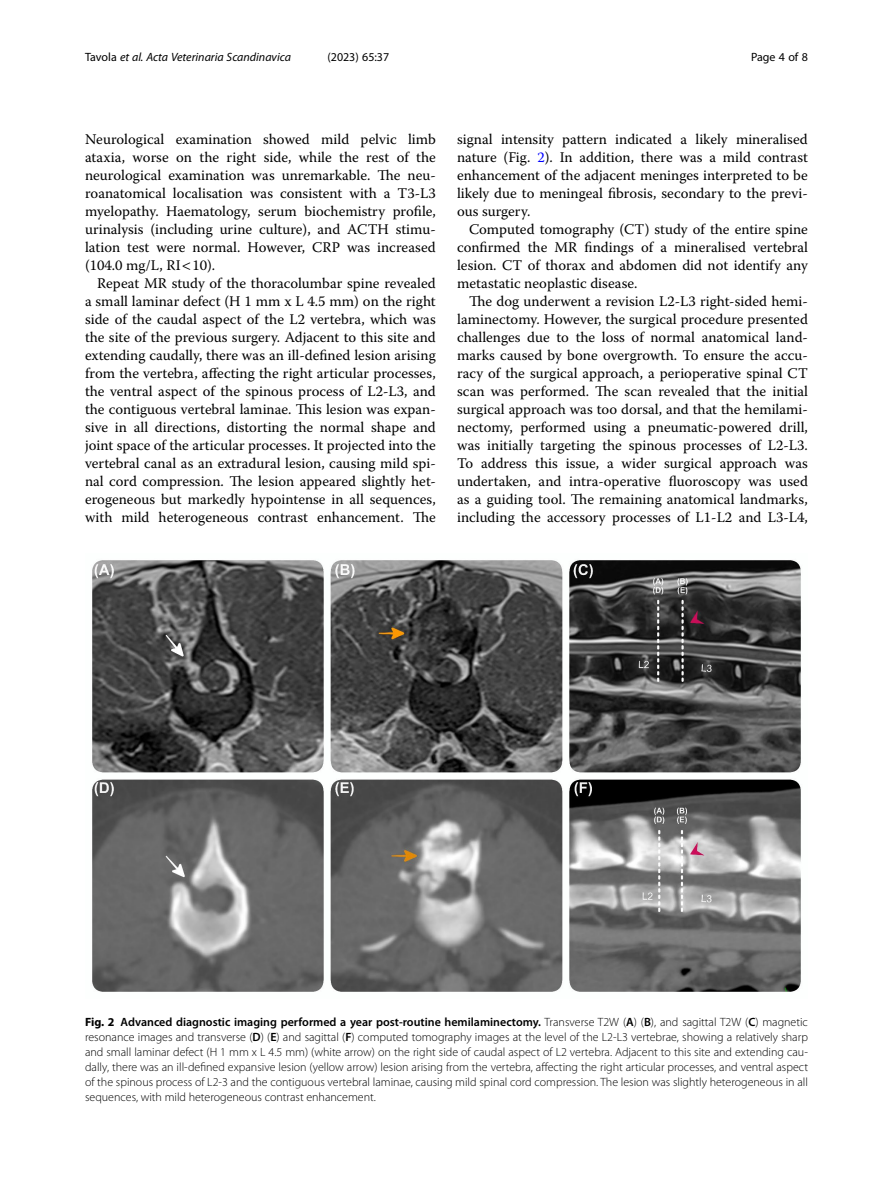
<style>
.page{position:relative;width:893px;height:1191px;background:#fff}
.page>*{position:absolute;margin:0;border:0;box-sizing:border-box;transform-origin:0 0}
.Body_Text_Indent{font:14.7px/18px "Warnock Pro";color:#000;text-align:justify}
.Figure_Caption{font:300 12px/15px "Myriad Pro";color:#000;text-align:justify}
.t1{font:italic 12px "Myriad Pro";color:#000}
.t2{font:12px "Myriad Pro";color:#000}
.s1{font-style:normal}
.s2{color:#00f}
.s3{font-weight:700}
.s4{font-weight:600}
</style>
<div class="page">
<img style="left:92px;top:560px;width:709px;height:432px">
<p class="t1" style="left:85px;top:50px;width:207px"><span class="s1">Tavola</span> et al. Acta Veterinaria Scandinavica</p>
<p class="t2" style="left:327px;top:50px;width:63px">(2023) 65:37</p>
<p class="t2" style="left:751px;top:50px;width:58px">Page 4 of 8</p>
<p class="Body_Text_Indent" style="left:85px;top:130px;width:352px">Neurological examination showed mild pelvic limb ataxia, worse on the right side, while the rest of the neurological examination was unremarkable. The neu&shy;roanatomical localisation was consistent with a T3-L3 myelopathy. Haematology, serum biochemistry profile, urinalysis (including urine culture), and ACTH stimu&shy;lation test were normal. However, CRP was increased (104.0 mg/L, RI 10).</p>
<p class="Body_Text_Indent" style="left:85px;top:274px;width:352px;text-indent:12px">Repeat MR study of the thoracolumbar spine revealed a small laminar defect (H 1 mm x L 4.5 mm) on the right side of the caudal aspect of the L2 vertebra, which was the site of the previous surgery. Adjacent to this site and extending caudally, there was an ill-defined lesion arising from the vertebra, affecting the right articular processes, the ventral aspect of the spinous process of L2-L3, and the contiguous vertebral laminae. This lesion was expan&shy;sive in all directions, distorting the normal shape and joint space of the articular processes. It projected into the vertebral canal as an extradural lesion, causing mild spi&shy;nal cord compression. The lesion appeared slightly het&shy;erogeneous but markedly hypointense in all sequences, with mild heterogeneous contrast enhancement. The</p>
<p class="Body_Text_Indent" style="left:457px;top:130px;width:352px">signal intensity pattern indicated a likely mineralised nature (Fig. <span class="s2">2</span>). In addition, there was a mild contrast enhancement of the adjacent meninges interpreted to be likely due to meningeal fibrosis, secondary to the previ&shy;ous surgery.</p>
<p class="Body_Text_Indent" style="left:457px;top:220px;width:352px;text-indent:12px">Computed tomography (CT) study of the entire spine confirmed the MR findings of a mineralised vertebral lesion. CT of thorax and abdomen did not identify any metastatic neoplastic disease.</p>
<p class="Body_Text_Indent" style="left:457px;top:292px;width:352px;text-indent:12px">The dog underwent a revision L2-L3 right-sided hemi&shy;laminectomy. However, the surgical procedure presented challenges due to the loss of normal anatomical land&shy;marks caused by bone overgrowth. To ensure the accu&shy;racy of the surgical approach, a perioperative spinal CT scan was performed. The scan revealed that the initial surgical approach was too dorsal, and that the hemilami&shy;nectomy, performed using a pneumatic-powered drill, was initially targeting the spinous processes of L2-L3.<br>To address this issue, a wider surgical approach was undertaken, and intra-operative fluoroscopy was used as a guiding tool. The remaining anatomical landmarks, including the accessory processes of L1-L2 and L3-L4,</p>
<p class="Figure_Caption" style="left:85px;top:1014px;width:724px"><span class="s3">Fig. 2</span> <span class="s4">Advanced diagnostic imaging performed a year post-routine hemilaminectomy.</span> Transverse T2W (<span class="s4">A</span>) (<span class="s4">B</span>), and sagittal T2W (<span class="s4">C</span>) magnetic resonance images and transverse (<span class="s4">D</span>) (<span class="s4">E</span>) and sagittal (<span class="s4">F</span>) computed tomography images at the level of the L2-L3 vertebrae, showing a relatively sharp and small laminar defect (H 1 mm x L 4.5 mm) (white arrow) on the right side of caudal aspect of L2 vertebra. Adjacent to this site and extending cau&shy;dally, there was an ill-defined expansive lesion (yellow arrow) lesion arising from the vertebra, affecting the right articular processes, and ventral aspect of the spinous process of L2-3 and the contiguous vertebral laminae, causing mild spinal cord compression. The lesion was slightly heterogeneous in all sequences, with mild heterogeneous contrast enhancement.</p>
</div>
